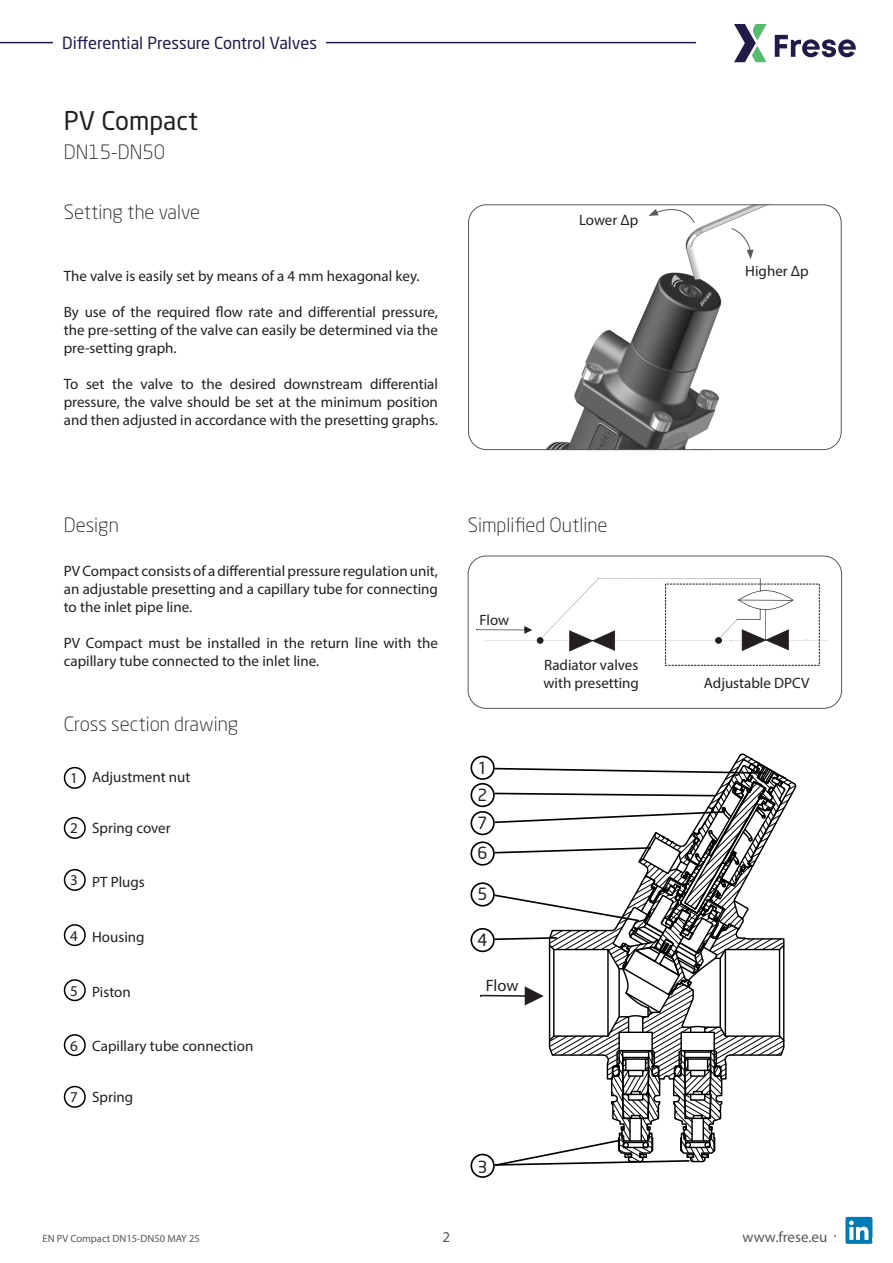
<style>
.page{position:relative;width:893px;height:1263px;background:#fff}
.page>*{position:absolute;margin:0;border:0;box-sizing:border-box;transform-origin:0 0}
.t1{font:25.5px "Neo Sans Pro";color:#231f20}
.Tekniske_data_-_Mellemrubrik{font:300 19.5px "Neo Sans Pro";color:#231f20}
.t2{font:16.5px "Neo Sans Pro";color:#231a48}
.Titler_-_index_uk{font:16.5px "Neo Sans";color:#231f20}
.Titler_-_index_uk-2{font:16.5px "Myriad Pro";color:#231f20}
.Tekniske_data_-_Brød{font:15px/18px "Myriad Pro";color:#231f20;text-align:justify}
.Titler_-_index_uk-3{font:15px "Myriad Pro";color:#231f20}
.t3{font:15px "Myriad Pro";color:#57585a}
.t4{font:10.5px "Myriad Pro";color:#57585a}
.s1{font-family:"Neo Sans Pro"}
</style>
<div class="page">
<div style="left:845px;top:1217px;width:27px;height:27px;background:#007bb6;border-radius:2px"></div>
<svg style="left:849px;top:1220px;width:24px;height:20px"></svg>
<hr style="left:0;top:42px;width:893px;height:1px;background:#231a48">
<div style="left:697px;top:20px;width:196px;height:46px;background:#fff"></div>
<svg style="left:734px;top:24px;width:33px;height:38px"></svg>
<svg style="left:775px;top:35px;width:81px;height:22px"></svg>
<div style="left:54px;top:36px;width:272px;height:13px;background:#fff"></div>
<div style="left:64px;top:767px;width:22px;height:22px;border:2px solid #000;border-radius:50%"></div>
<div style="left:64px;top:817px;width:22px;height:22px;border:2px solid #000;border-radius:50%"></div>
<div style="left:64px;top:869px;width:22px;height:22px;border:2px solid #000;border-radius:50%"></div>
<div style="left:64px;top:924px;width:22px;height:22px;border:2px solid #000;border-radius:50%"></div>
<div style="left:64px;top:979px;width:22px;height:22px;border:2px solid #000;border-radius:50%"></div>
<div style="left:64px;top:1034px;width:22px;height:22px;border:2px solid #000;border-radius:50%"></div>
<div style="left:64px;top:1086px;width:22px;height:22px;border:2px solid #000;border-radius:50%"></div>
<div style="left:665px;top:584px;width:155px;height:82px;border:1px dashed #231f20"></div>
<hr style="left:476px;top:629px;width:49px;height:1px;background:#231f20">
<svg style="left:486px;top:578px;width:341px;height:73px"></svg>
<div style="left:468px;top:556px;width:374px;height:153px;border:1px solid #57585a;border-radius:18px"></div>
<img style="left:546px;top:206px;width:220px;height:242px">
<div style="left:468px;top:204px;width:374px;height:246px;border:1px solid #57585a;border-radius:18px"></div>
<svg style="left:648px;top:206px;width:47px;height:18px"></svg>
<svg style="left:730px;top:228px;width:24px;height:31px"></svg>
<div style="left:470px;top:756px;width:25px;height:24px;border:2px solid #000;border-radius:50%"></div>
<div style="left:470px;top:783px;width:25px;height:24px;border:2px solid #000;border-radius:50%"></div>
<div style="left:470px;top:1154px;width:25px;height:24px;border:2px solid #000;border-radius:50%"></div>
<div style="left:470px;top:928px;width:25px;height:24px;border:2px solid #000;border-radius:50%"></div>
<div style="left:470px;top:882px;width:25px;height:24px;border:2px solid #000;border-radius:50%"></div>
<div style="left:470px;top:841px;width:25px;height:25px;border:2px solid #000;border-radius:50%"></div>
<div style="left:470px;top:811px;width:25px;height:24px;border:2px solid #000;border-radius:50%"></div>
<hr style="left:481px;top:995px;width:45px;height:2px;background:#231f20">
<svg style="left:493px;top:753px;width:304px;height:414px"></svg>
<p class="t2" style="left:62px;top:33px;width:256px">Differential Pressure Control Valves</p>
<h1 class="t1" style="left:64px;top:105px;width:136px">PV Compact</h1>
<h2 class="Tekniske_data_-_Mellemrubrik" style="left:64px;top:140px;width:103px">DN15-DN50</h2>
<p class="Tekniske_data_-_Mellemrubrik" style="left:64px;top:200px;width:138px">Setting the valve</p>
<p class="Tekniske_data_-_Brød" style="left:64px;top:266px;width:357px">The valve is easily set by means of a 4 mm hexagonal key.</p>
<p class="Tekniske_data_-_Brød" style="left:64px;top:302px;width:376px">By use of the required flow rate and differential pressure, the pre-setting of the valve can easily be determined via the pre-setting graph.</p>
<p class="Tekniske_data_-_Brød" style="left:64px;top:374px;width:376px">To set the valve to the desired downstream differential pressure, the valve should be set at the minimum position and then adjusted in accordance with the presetting graphs.</p>
<p class="Titler_-_index_uk-3" style="left:579px;top:210px;width:61px">Lower Δp</p>
<p class="Tekniske_data_-_Mellemrubrik" style="left:64px;top:514px;width:57px">Design</p>
<p class="Tekniske_data_-_Brød" style="left:64px;top:561px;width:376px">PV Compact consists of a differential pressure regulation unit, an adjustable presetting and a capillary tube for connecting to the inlet pipe line.</p>
<p class="Tekniske_data_-_Brød" style="left:64px;top:633px;width:376px">PV Compact must be installed in the return line with the capillary tube connected to the inlet line.</p>
<p class="Tekniske_data_-_Mellemrubrik" style="left:64px;top:712px;width:176px">Cross section drawing</p>
<p class="Titler_-_index_uk-3" style="left:70px;top:769px;width:9px">1</p>
<p class="Titler_-_index_uk-3" style="left:92px;top:768px;width:100px">Adjustment nut</p>
<p class="Titler_-_index_uk-3" style="left:70px;top:819px;width:9px">2</p>
<p class="Titler_-_index_uk-3" style="left:92px;top:819px;width:80px">Spring cover</p>
<p class="Titler_-_index_uk-3" style="left:70px;top:871px;width:9px">3</p>
<p class="Titler_-_index_uk-3" style="left:92px;top:872px;width:54px">PT Plugs</p>
<p class="Titler_-_index_uk-3" style="left:70px;top:926px;width:9px">4</p>
<p class="Titler_-_index_uk-3" style="left:92px;top:927px;width:54px">Housing</p>
<p class="Titler_-_index_uk-3" style="left:70px;top:981px;width:9px">5</p>
<p class="Titler_-_index_uk-3" style="left:92px;top:982px;width:40px">Piston</p>
<p class="Titler_-_index_uk-3" style="left:70px;top:1036px;width:9px">6</p>
<p class="Titler_-_index_uk-3" style="left:92px;top:1036px;width:163px">Capillary tube connection</p>
<p class="Titler_-_index_uk-3" style="left:70px;top:1088px;width:9px">7</p>
<p class="Titler_-_index_uk-3" style="left:92px;top:1088px;width:43px">Spring</p>
<p class="Tekniske_data_-_Mellemrubrik" style="left:468px;top:514px;width:141px">Simplified Outline</p>
<p class="Titler_-_index_uk-3" style="left:480px;top:611px;width:31px">Flow</p>
<p class="Titler_-_index_uk-3" style="left:544px;top:655px;width:96px">Radiator valves</p>
<p class="Titler_-_index_uk-3" style="left:544px;top:673px;width:97px">with presetting</p>
<p class="Titler_-_index_uk" style="left:477px;top:758px;width:11px">1</p>
<p class="Titler_-_index_uk" style="left:477px;top:784px;width:11px">2</p>
<p class="Titler_-_index_uk" style="left:477px;top:813px;width:11px">7</p>
<p class="Titler_-_index_uk" style="left:477px;top:843px;width:11px">6</p>
<p class="Titler_-_index_uk" style="left:477px;top:884px;width:11px">5</p>
<p class="Titler_-_index_uk" style="left:477px;top:929px;width:11px">4</p>
<p class="Titler_-_index_uk-2" style="left:486px;top:975px;width:34px">Flow</p>
<p class="Titler_-_index_uk" style="left:477px;top:1156px;width:11px">3</p>
<p class="t4" style="left:43px;top:1232px;width:159px">EN PV Compact DN15-DN50 MAY 25</p>
<p class="t3" style="left:443px;top:1227px;width:9px">2</p>
<p class="Titler_-_index_uk-3" style="left:745px;top:262px;width:65px">Higher Δp</p>
<p class="Titler_-_index_uk-3" style="left:704px;top:673px;width:107px">Adjustable DPCV</p>
<p class="t3" style="left:742px;top:1228px;width:96px">www.frese.eu <span class="s1">·</span></p>
</div>
